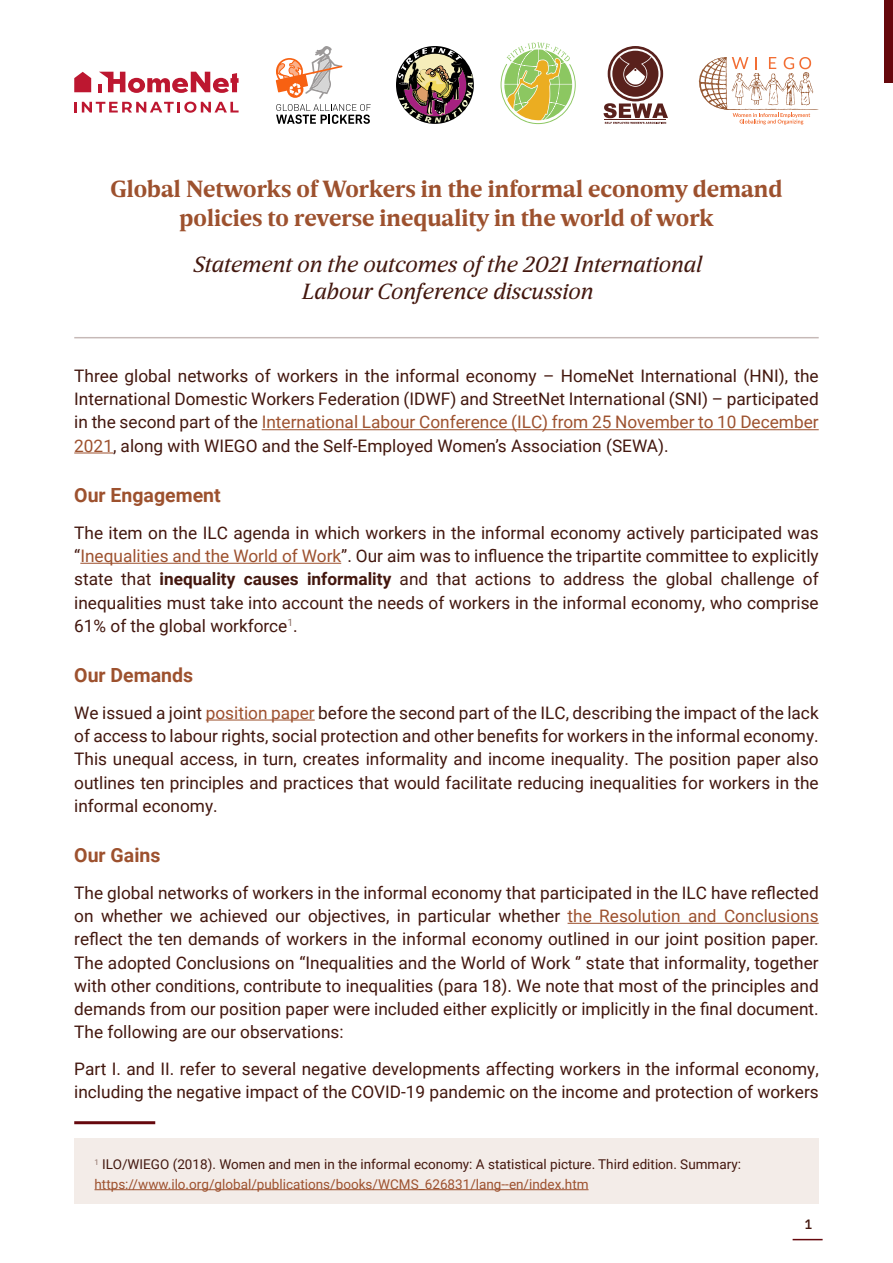
<style>
.page{position:relative;width:893px;height:1263px;background:#fff}
.page>*{position:absolute;margin:0;border:0;box-sizing:border-box;transform-origin:0 0}
.title_page{font:700 24px/28.8px "Breve News";color:#9d512e;text-align:center}
.subtitle_page{font:italic 22.5px/27px "Breve News";color:#43170e;text-align:center}
.highlight{font:700 19.5px "Roboto";color:#9d512e}
.body{font:17.25px/23.2px "Roboto";color:#43170e;text-align:justify}
.footer_description{font:13.5px "Roboto";color:#43170e}
.footer_description-2{font:13.5px "Roboto";color:#9d512e}
.t1{font:700 13.5px "Ruda";color:#43170e}
.s1{color:#9d512e}
.s2{font-weight:700}
</style>
<div class="page">
<hr style="left:793px;top:1239px;width:30px;height:1px;background:#66080d">
<div style="left:885px;top:0;width:8px;height:82px;background:#66080d"></div>
<div style="left:74px;top:1138px;width:745px;height:66px;background:#f3ece8"></div>
<svg style="left:603px;top:46px;width:65px;height:78px"></svg>
<svg style="left:398px;top:48px;width:75px;height:75px"></svg>
<svg style="left:276px;top:46px;width:95px;height:78px"></svg>
<svg style="left:74px;top:72px;width:17px;height:20px"></svg>
<svg style="left:98px;top:72px;width:141px;height:21px"></svg>
<svg style="left:74px;top:102px;width:165px;height:11px"></svg>
<svg style="left:699px;top:57px;width:120px;height:67px"></svg>
<svg style="left:500px;top:42px;width:76px;height:82px"></svg>
<hr style="left:74px;top:337px;width:745px;height:1px;background:#43170e">
<hr style="left:262px;top:429px;width:557px;height:1px;background:#9d512e">
<hr style="left:74px;top:453px;width:39px;height:1px;background:#9d512e">
<hr style="left:80px;top:563px;width:261px;height:1px;background:#9d512e">
<hr style="left:206px;top:720px;width:109px;height:1px;background:#9d512e">
<hr style="left:568px;top:923px;width:251px;height:1px;background:#9d512e">
<hr style="left:74px;top:1121px;width:81px;height:3px;background:#66080d">
<hr style="left:94px;top:1189px;width:495px;height:1px;background:#9d512e">
<p class="title_page" style="left:110px;top:175px;width:673px">Global Networks of Workers in the informal economy demand policies to reverse inequality in the world of work</p>
<p class="subtitle_page" style="left:192px;top:252px;width:510px">Statement on the outcomes of the 2021 International<br>Labour Conference discussion</p>
<p class="body" style="left:74px;top:364px;width:746px">Three global networks of workers in the informal economy – HomeNet International (HNI), the International Domestic Workers Federation (IDWF) and StreetNet International (SNI) – participated in the second part of the <span class="s1">International Labour Conference (ILC) from 25 November to 10 December 2021</span>, along with WIEGO and the Self-Employed Women’s Association (SEWA).</p>
<p class="highlight" style="left:74px;top:481px;width:148px">Our Engagement</p>
<p class="body" style="left:74px;top:520px;width:746px">The item on the ILC agenda in which workers in the informal economy actively participated was “<span class="s1">Inequalities and the World of Work</span>”. Our aim was to influence the tripartite committee to explicitly state that <span class="s2">inequality causes informality</span> and that actions to address the global challenge of inequalities must take into account the needs of workers in the informal economy, who comprise 61% of the global workforce<sup>1</sup>.</p>
<p class="highlight" style="left:74px;top:661px;width:120px">Our Demands</p>
<p class="body" style="left:74px;top:700px;width:746px">We issued a joint <span class="s1">position paper</span> before the second part of the ILC, describing the impact of the lack of access to labour rights, social protection and other benefits for workers in the informal economy.<br>This unequal access, in turn, creates informality and income inequality. The position paper also outlines ten principles and practices that would facilitate reducing inequalities for workers in the informal economy.</p>
<p class="highlight" style="left:74px;top:841px;width:88px">Our Gains</p>
<p class="body" style="left:74px;top:880px;width:746px">The global networks of workers in the informal economy that participated in the ILC have reflected on whether we achieved our objectives, in particular whether <span class="s1">the Resolution and Conclusions </span>reflect the ten demands of workers in the informal economy outlined in our joint position paper.<br>The adopted Conclusions on “Inequalities and the World of Work ‘’ state that informality, together with other conditions, contribute to inequalities (para 18). We note that most of the principles and demands from our position paper were included either explicitly or implicitly in the final document.<br>The following are our observations:</p>
<p class="body" style="left:74px;top:1057px;width:746px">Part I. and II. refer to several negative developments affecting workers in the informal economy, including the negative impact of the COVID-19 pandemic on the income and protection of workers</p>
<p class="footer_description" style="left:94px;top:1155px;width:648px"><sup>1</sup> ILO/WIEGO (2018). Women and men in the informal economy: A statistical picture. Third edition. Summary:</p>
<p class="footer_description-2" style="left:94px;top:1174px;width:496px">https://www.ilo.org/global/publications/books/WCMS_626831/lang--en/index.htm</p>
<p class="t1" style="left:805px;top:1216px;width:9px">1</p>
</div>
